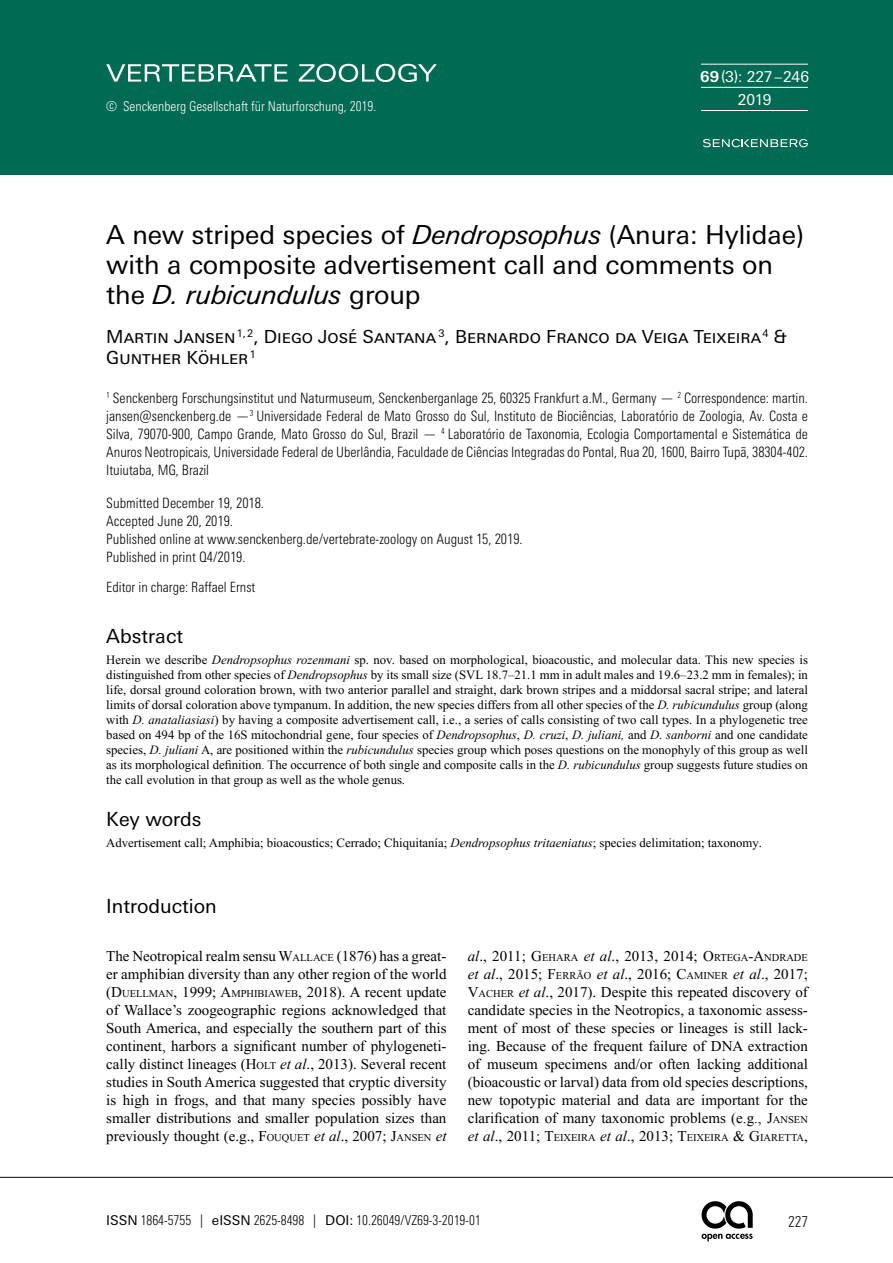
<style>
.page{position:relative;width:893px;height:1263px;background:#fff}
.page>*{position:absolute;margin:0;border:0;box-sizing:border-box;transform-origin:0 0}
.t1{font:26.25px/30px "Univers Next W1 G";letter-spacing:-.005em;color:#000}
.t2{font:19.5px "Univers Next W1 G";color:#000}
.t3{font:18px/21px "Univers Next W1 G";color:#000}
.t4{font:15px/18px "Times New Roman PSMT2";color:#000;text-align:justify}
.t5{font:15px "Times New Roman";color:#000}
.t6{font:15px/22.8px "Univers Next W1 G Regular 3";letter-spacing:-.01em;color:#fff;text-align:center}
.t7{font:300 condensed 15px "Univers Next Pro";color:#000}
.t8{font:300 condensed 14.25px/18px "Univers Next Pro";color:#000;text-align:justify}
.t9{font:300 condensed 14.1px "Univers Next Pro";color:#000}
.t10{font:300 condensed 13.5px "Univers Next Pro";color:#000}
.t11{font:13.5px "Univers Next Pro Light Cond 3";color:#fff}
.t12{font:12.75px/15px "Times New Roman PSMT2";color:#000;text-align:justify}
.t13{font:12.75px "Times New Roman";color:#000}
.t14{font:10.5px "Times New Roman";color:#000}
.s1{font-family:"Univers Next W1 G";font-weight:700}
.s2{font-style:italic}
.s3{font-family:"Times New Roman";font-style:italic}
.s4{font-family:"Times New Roman PSMT2"}
.s5{font-family:"Times New Roman"}
.s6{font-family:"Times New Roman";font-size:10.5px}
.s7{font-style:inherit}
.s8{font-size:10.5px}
.s9{font-style:italic;font-size:15px}
.s10{font-family:"Times New Roman PSMT2";font-size:15px}
.s11{font-size:15px}
.s12{font-family:"Univers Next W1 G Regular 2";font-weight:400;font-stretch:normal}
.s13{font-family:"Univers Next Pro Light Cond 2";font-weight:400;font-stretch:normal}
.s14{font-family:"Univers Next W1 G";font-weight:400;font-stretch:normal}
</style>
<div class="page">
<hr style="left:0;top:1177px;width:893px;height:1px;background:#000">
<svg style="left:702px;top:1234px;width:51px;height:7px"></svg>
<svg style="left:702px;top:1201px;width:51px;height:27px"></svg>
<div style="left:0;top:0;width:893px;height:174px;background:#006b52"></div>
<svg style="left:703px;top:139px;width:105px;height:8px"></svg>
<hr style="left:701px;top:64px;width:107px;height:1px;background:#fff">
<hr style="left:701px;top:110px;width:107px;height:1px;background:#fff">
<hr style="left:701px;top:87px;width:107px;height:1px;background:#fff">
<svg style="left:106px;top:64px;width:331px;height:18px"></svg>
<p class="t11" style="left:106px;top:98px;width:271px">© Senckenberg Gesellschaft für Naturforschung, 2019.</p>
<p class="t6" style="left:700px;top:65px;width:111px"><span class="s1">69</span>(3): 227–246<br>2019</p>
<h1 class="t1" style="left:106px;top:220px;width:699px">A new striped species of <span class="s2">Dendropsophus</span> (Anura: Hylidae) with a composite advertisement call and comments on the <span class="s2">D. rubicundulus</span> group</h1>
<h3 class="t3" style="left:106px;top:326px;width:682px">Martin Jansen<sup>1,2</sup>, Diego José Santana <sup>3</sup>, Bernardo Franco da Veiga Teixeira<sup>4</sup> &amp;<br>Gunther Köhler<sup>1</sup></h3>
<p class="t8" style="left:106px;top:389px;width:703px"><sup>1</sup> Senckenberg Forschungsinstitut und Naturmuseum, Senckenberganlage 25, 60325 Frankfurt a.M., Germany — <sup>2</sup> Correspondence: martin. jansen@senckenberg.de —<sup>3</sup> Universidade Federal de Mato Grosso do Sul, Instituto de Biociências, Laboratório de Zoologia, Av. Costa e Silva, 79070-900, Campo Grande, Mato Grosso do Sul, Brazil — <sup>4</sup> Laboratório de Taxonomia, Ecologia Comportamental e Sistemática de Anuros Neotropicais, Universidade Federal de Uberlândia, Faculdade de Ciências Integradas do Pontal, Rua 20, 1600, Bairro Tupã, 38304-402.<br>Ituiutaba, MG, Brazil</p>
<p class="t8" style="left:106px;top:494px;width:418px;text-align:left">Submitted December 19, 2018.<br>Accepted June 20, 2019.<br>Published online at www.senckenberg.de/vertebrate-zoology on August 15, 2019.<br>Published in print Q4/2019.</p>
<p class="t9" style="left:106px;top:579px;width:151px">Editor in charge: Raffael Ernst</p>
<h2 class="t2" style="left:106px;top:625px;width:78px">Abstract</h2>
<p class="t12" style="left:106px;top:652px;width:703px">Herein we describe <span class="s3">Dendropsophus rozenmani</span> sp. nov. based on morphological, bioacoustic, and molecular data. This new species is distinguished from other species of <span class="s3">Dendropsophus</span> by its small size (SVL 18.7–21.1 mm in adult males and 19.6–23.2 mm in females); in life, dorsal ground coloration brown, with two anterior parallel and straight, dark brown stripes and a middorsal sacral stripe; and lateral limits of dorsal coloration above tympanum. In addition, the new species differs from all other species of the <span class="s3">D. rubicundulus</span> group (along with <span class="s3">D. anataliasiasi</span>) by having a composite advertisement call, i.e., a series of calls consisting of two call types. In a phylogenetic tree based on 494 bp of the 16S mitochondrial gene, four species of <span class="s3">Dendropsophus</span>, <span class="s3">D. cruzi</span>, <span class="s3">D. juliani,</span> and <span class="s3">D. sanborni</span> and one candidate species, <span class="s3">D. juliani</span> A, are positioned within the <span class="s3">rubicundulus</span> species group which poses questions on the monophyly of this group as well</p>
<p class="t13" style="left:106px;top:756px;width:703px">as its morphological definition. The occurrence of both single and composite calls in the <span class="s2">D. rubicundulus</span> <span class="s4">group suggests future studies on</span></p>
<p class="t12" style="left:106px;top:772px;width:300px">the call evolution in that group as well as the whole genus.</p>
<h2 class="t2" style="left:106px;top:808px;width:97px">Key words</h2>
<p class="t12" style="left:106px;top:835px;width:657px">Advertisement call; Amphibia; bioacoustics; Cerrado; Chiquitanía; <span class="s3">Dendropsophus tritaeniatus</span>; species delimitation; taxonomy.</p>
<h2 class="t2" style="left:106px;top:895px;width:112px">Introduction</h2>
<p class="t4" style="left:106px;top:947px;width:342px">The Neotropical realm sensu <span class="s5">W</span><span class="s6">ALLACE</span> (1876) has a great&shy;er amphibian diversity than any other region of the world (<span class="s5">D</span><span class="s6">UELLMAN</span>, 1999; <span class="s5">A</span><span class="s6">MPHIBIAWEB</span>, 2018). A recent update of Wallace’s zoogeographic regions acknowledged that South America, and especially the southern part of this</p>
<p class="t5" style="left:106px;top:1036px;width:342px">continent, harbors a significant number of phylogeneti<span class="s4">-</span></p>
<p class="t4" style="left:106px;top:1055px;width:342px">cally distinct lineages (<span class="s5">H</span><span class="s6">OLT</span> <span class="s3">et al</span>., 2013). Several recent studies in South America suggested that cryptic diversity is high in frogs, and that many species possibly have smaller distributions and smaller population sizes than previously thought (e.g., <span class="s5">F</span><span class="s6">OUQUET</span> <span class="s3">et al</span>., 2007; <span class="s5">J</span><span class="s6">ANSEN</span> <span class="s3">et</span></p>
<p class="t4" style="left:468px;top:947px;width:342px"><span class="s3">al</span>., 2011; <span class="s5">G</span><span class="s6">EHARA</span> <span class="s3">et al</span>., 2013, 2014; <span class="s5">O</span><span class="s6">RTEGA</span><span class="s5">-A</span><span class="s6">NDRADE </span><span class="s3">et al</span>., 2015; <span class="s5">F</span><span class="s6">ERRÃO</span> <span class="s3">et al</span>., 2016; <span class="s5">C</span><span class="s6">AMINER</span> <span class="s3">et al</span>., 2017; <span class="s5">V</span><span class="s6">ACHER</span> <span class="s3">et al</span>., 2017). Despite this repeated discovery of candidate species in the Neotropics, a taxonomic assess&shy;ment of most of these species or lineages is still lack&shy;ing. Because of the frequent failure of DNA extraction of museum specimens and/or often lacking additional (bioacoustic or larval) data from old species descriptions, new topotypic material and data are important for the</p>
<p class="t5" style="left:468px;top:1108px;width:342px">clarification of many taxonomic problems (e.g., <span class="s7">J</span><span class="s8">ANSEN</span></p>
<p class="t14" style="left:468px;top:1130px;width:342px"><span class="s9">et al</span><span class="s10">., 2011;</span> <span class="s11">T</span>EIXEIRA <span class="s9">et al</span><span class="s10">., 2013;</span> <span class="s11">T</span>EIXEIRA <span class="s11">&amp; G</span>IARETTA<span class="s10">,</span></p>
<p class="t10" style="left:106px;top:1212px;width:376px"><span class="s12">ISSN</span> <span class="s13">1864-5755 |</span> <span class="s12">eISSN</span> <span class="s13">2625-8498 |</span> <span class="s14">DOI:</span> 10.26049/VZ69-3-2019-01</p>
<p class="t7" style="left:788px;top:1213px;width:21px">227</p>
</div>
